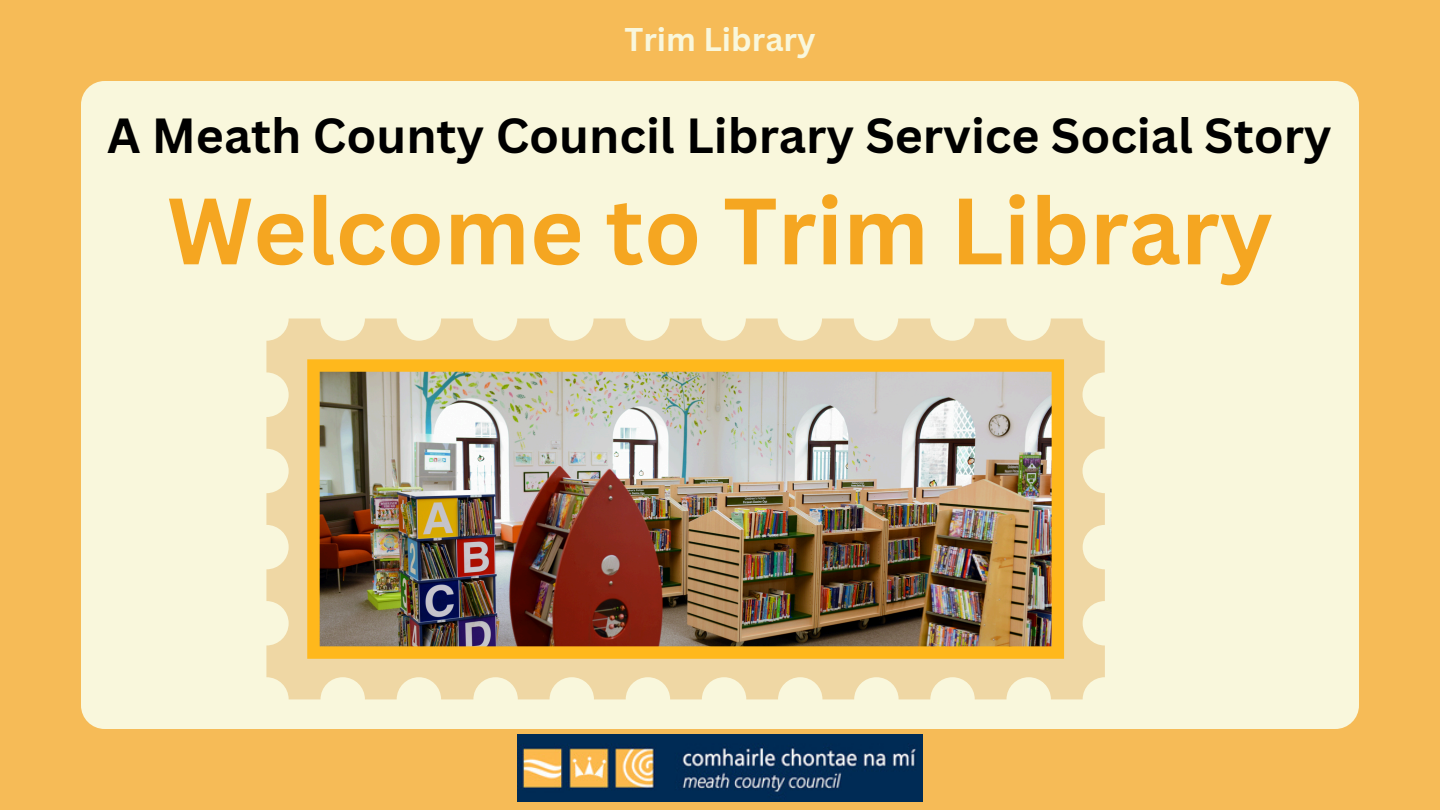
<style>
.page{position:relative;width:1440px;height:810px;background:#f6bb57}
.page>*{position:absolute;margin:0;border:0;box-sizing:border-box;transform-origin:0 0}
.t1{font:700 92px "Canva Sans";color:#f5a621}
.t2{font:700 48px "Canva Sans";color:#000}
.t3{font:700 32px "Canva Sans";color:#f9f7dc}
</style>
<div class="page">
<div style="left:81px;top:81px;width:1278px;height:648px;background:#f9f7dc;border-radius:24px"></div>
<img style="left:517px;top:734px;width:406px;height:68px">
<svg style="left:266px;top:319px;width:839px;height:380px;fill:#efd7a4"></svg>
<img style="left:307px;top:359px;width:757px;height:300px">
<p class="t3" style="left:624px;top:17px;width:193px">Trim Library</p>
<h2 class="t2" style="left:107px;top:101px;width:1226px">A Meath County Council Library Service Social Story</h2>
<h1 class="t1" style="left:167px;top:166px;width:1107px">Welcome to Trim Library</h1>
</div>
